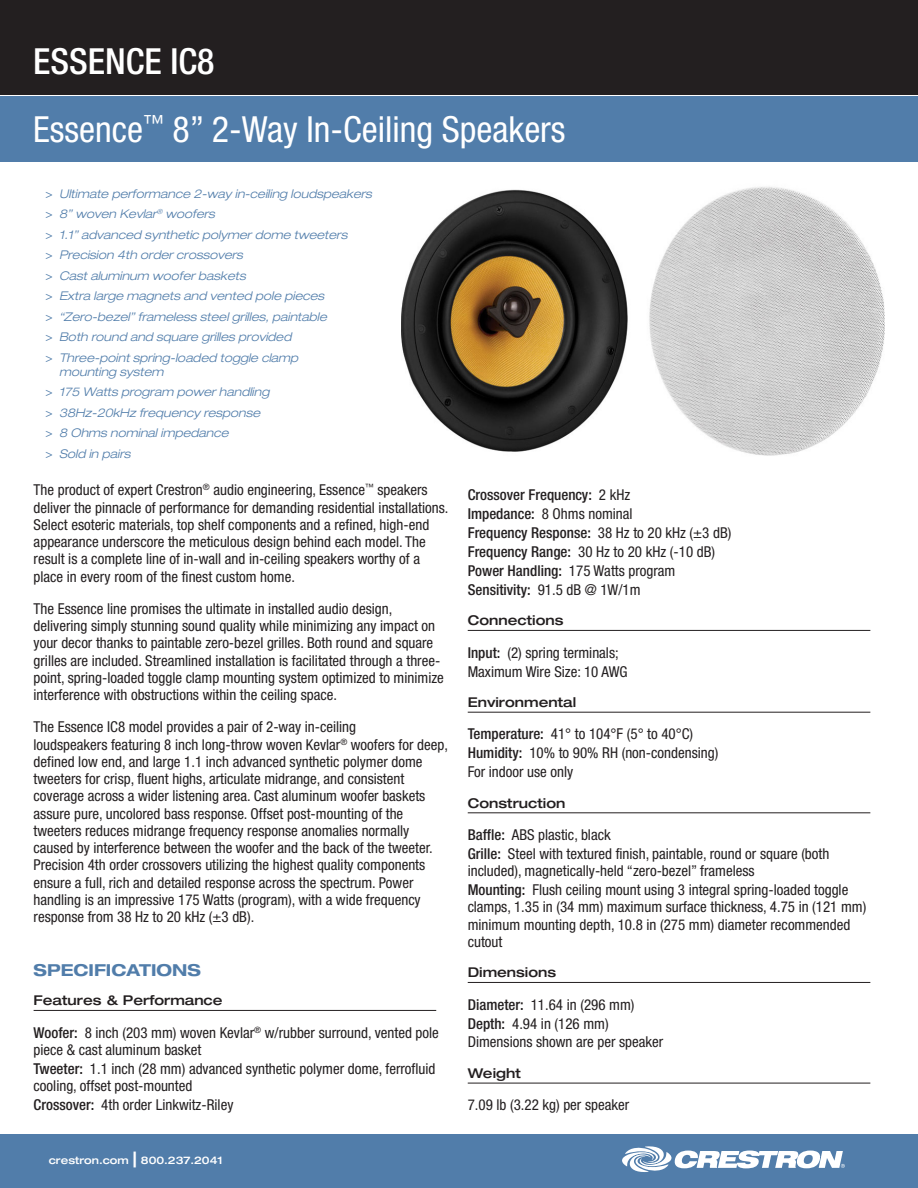
<style>
.page{position:relative;width:918px;height:1188px;background:#fff}
.page>*{position:absolute;margin:0;border:0;box-sizing:border-box;transform-origin:0 0}
.t1{font:condensed 36px "Helvetica Neue LT Std";color:#fff}
.t2{font:500 condensed 36px "Helvetica Neue LT Std";color:#fff}
.SPECIFICATIONS_title{font:700 expanded 16.5px "Helvetica Neue LT Std";color:#517daa}
.spec_description{font:condensed 15px/17.2px "Helvetica Neue LT Std";color:#231f20}
.spec_description-2{font:500 condensed 15px "Helvetica Neue LT Std";color:#231f20}
.spec_header{font:500 expanded 13.5px "Helvetica Neue LT Std";color:#231f20}
.key_features{font:italic 300 expanded 12px/13.8px "Helvetica Neue LT Std";color:#517daa}
.t3{font:500 expanded 10.5px "Helvetica Neue LT Std";color:#fff}
.s1{font-weight:400;font-style:normal;font-stretch:condensed}
.s2{font-weight:500}
.s3{font-size:21px}
.s4{font-weight:400}
</style>
<div class="page">
<div style="left:0;top:0;width:918px;height:94px;background:#231f20"></div>
<div style="left:0;top:96px;width:918px;height:65px;background:#517daa"></div>
<div style="left:0;top:1134px;width:918px;height:54px;background:#517daa"></div>
<svg style="left:622px;top:1146px;width:223px;height:26px"></svg>
<img style="left:402px;top:187px;width:483px;height:269px">
<hr style="left:34px;top:1010px;width:402px;height:1px;background:#231f20">
<hr style="left:468px;top:630px;width:402px;height:1px;background:#231f20">
<hr style="left:468px;top:712px;width:402px;height:1px;background:#231f20">
<hr style="left:468px;top:812px;width:402px;height:1px;background:#231f20">
<hr style="left:468px;top:982px;width:402px;height:1px;background:#231f20">
<hr style="left:468px;top:1083px;width:402px;height:1px;background:#231f20">
<p class="t2" style="left:33px;top:40px;width:183px">ESSENCE IC8</p>
<p class="t1" style="left:33px;top:108px;width:534px">Essence<sup>™</sup> 8” 2-Way In-Ceiling Speakers</p>
<p class="key_features" style="left:46px;top:187px;width:328px"><span class="s1">&gt;</span> Ultimate performance 2-way in-ceiling loudspeakers</p>
<p class="key_features" style="left:46px;top:207px;width:171px"><span class="s1">&gt;</span> 8” woven Kevlar<sup>®</sup> woofers</p>
<p class="key_features" style="left:46px;top:228px;width:303px"><span class="s1">&gt;</span> 1.1” advanced synthetic polymer dome tweeters</p>
<p class="key_features" style="left:46px;top:248px;width:199px"><span class="s1">&gt;</span> Precision 4th order crossovers</p>
<p class="key_features" style="left:46px;top:269px;width:202px"><span class="s1">&gt;</span> Cast aluminum woofer baskets</p>
<p class="key_features" style="left:46px;top:289px;width:280px"><span class="s1">&gt;</span> Extra large magnets and vented pole pieces</p>
<p class="key_features" style="left:46px;top:310px;width:283px"><span class="s1">&gt;</span> “Zero-bezel” frameless steel grilles, paintable</p>
<p class="key_features" style="left:46px;top:330px;width:247px"><span class="s1">&gt;</span> Both round and square grilles provided</p>
<p class="key_features" style="left:59px;top:351px;width:241px;text-indent:-14px"><span class="s1">&gt;</span> Three-point spring-loaded toggle clamp mounting system</p>
<p class="key_features" style="left:46px;top:385px;width:225px"><span class="s1">&gt;</span> 175 Watts program power handling</p>
<p class="key_features" style="left:46px;top:406px;width:216px"><span class="s1">&gt;</span> 38Hz-20kHz frequency response</p>
<p class="key_features" style="left:46px;top:426px;width:184px"><span class="s1">&gt;</span> 8 Ohms nominal impedance</p>
<p class="key_features" style="left:46px;top:447px;width:86px"><span class="s1">&gt;</span> Sold in pairs</p>
<p class="spec_description" style="left:34px;top:481px;width:416px">The product of expert Crestron<sup>®</sup> audio engineering, Essence<sup>™</sup> speakers deliver the pinnacle of performance for demanding residential installations.<br>Select esoteric materials, top shelf components and a refined, high-end appearance underscore the meticulous design behind each model. The result is a complete line of in-wall and in-ceiling speakers worthy of a place in every room of the finest custom home.</p>
<p class="spec_description" style="left:34px;top:600px;width:412px">The Essence line promises the ultimate in installed audio design, delivering simply stunning sound quality while minimizing any impact on your decor thanks to paintable zero-bezel grilles. Both round and square grilles are included. Streamlined installation is facilitated through a three&shy;point, spring-loaded toggle clamp mounting system optimized to minimize interference with obstructions within the ceiling space.</p>
<p class="spec_description" style="left:34px;top:718px;width:416px">The Essence IC8 model provides a pair of 2-way in-ceiling<br>loudspeakers featuring 8 inch long-throw woven Kevlar<sup>®</sup> woofers for deep, defined low end, and large 1.1 inch advanced synthetic polymer dome tweeters for crisp, fluent highs, articulate midrange, and consistent coverage across a wider listening area. Cast aluminum woofer baskets assure pure, uncolored bass response. Offset post-mounting of the tweeters reduces midrange frequency response anomalies normally caused by interference between the woofer and the back of the tweeter.<br>Precision 4th order crossovers utilizing the highest quality components ensure a full, rich and detailed response across the spectrum. Power handling is an impressive 175 Watts (program), with a wide frequency response from 38 Hz to 20 kHz (±3 dB).</p>
<p class="SPECIFICATIONS_title" style="left:34px;top:960px;width:169px">SPECIFICATIONS</p>
<p class="spec_header" style="left:34px;top:992px;width:191px">Features &amp; Performance</p>
<p class="spec_description" style="left:34px;top:1024px;width:407px"><span class="s2">Woofer:</span> 8 inch (203 mm) woven Kevlar<sup>®</sup> w/rubber surround, vented pole piece &amp; cast aluminum basket</p>
<p class="spec_description" style="left:34px;top:1060px;width:403px"><span class="s2">Tweeter:</span> 1.1 inch (28 mm) advanced synthetic polymer dome, ferrofluid cooling, offset post-mounted</p>
<p class="spec_description" style="left:34px;top:1096px;width:201px"><span class="s2">Crossover:</span> 4th order Linkwitz-Riley</p>
<p class="t3" style="left:49px;top:1153px;width:175px">crestron.com <span class="s3">|</span> 800.237.2041</p>
<p class="spec_description-2" style="left:468px;top:486px;width:164px">Crossover Frequency: <span class="s4">2 kHz</span></p>
<p class="spec_description" style="left:468px;top:505px;width:166px"><span class="s2">Impedance:</span> 8 Ohms nominal</p>
<p class="spec_description-2" style="left:468px;top:524px;width:265px">Frequency Response: <span class="s4">38 Hz to 20 kHz (±3 dB)</span></p>
<p class="spec_description" style="left:468px;top:543px;width:249px"><span class="s2">Frequency Range:</span> 30 Hz to 20 kHz (-10 dB)</p>
<p class="spec_description" style="left:468px;top:562px;width:209px"><span class="s2">Power Handling:</span> 175 Watts program</p>
<p class="spec_description-2" style="left:468px;top:581px;width:174px">Sensitivity: <span class="s4">91.5 dB @ 1W/1m</span></p>
<p class="spec_header" style="left:468px;top:612px;width:97px">Connections</p>
<p class="spec_description" style="left:468px;top:644px;width:153px"><span class="s2">Input:</span> (2) spring terminals;</p>
<p class="spec_description" style="left:468px;top:663px;width:161px">Maximum Wire Size: 10 AWG</p>
<p class="spec_header" style="left:468px;top:694px;width:110px">Environmental</p>
<p class="spec_description" style="left:468px;top:725px;width:227px"><span class="s2">Temperature:</span> 41° to 104°F (5° to 40°C)</p>
<p class="spec_description" style="left:468px;top:744px;width:252px"><span class="s2">Humidity:</span> 10% to 90% RH (non-condensing)</p>
<p class="spec_description" style="left:468px;top:763px;width:107px">For indoor use only</p>
<p class="spec_header" style="left:468px;top:795px;width:99px">Construction</p>
<p class="spec_description" style="left:468px;top:826px;width:145px"><span class="s2">Baffle:</span> ABS plastic, black</p>
<p class="spec_description" style="left:468px;top:845px;width:363px"><span class="s2">Grille:</span> Steel with textured finish, paintable, round or square (both included), magnetically-held “zero-bezel” frameless</p>
<p class="spec_description" style="left:468px;top:881px;width:400px"><span class="s2">Mounting:</span> Flush ceiling mount using 3 integral spring-loaded toggle clamps, 1.35 in (34 mm) maximum surface thickness, 4.75 in (121 mm) minimum mounting depth, 10.8 in (275 mm) diameter recommended cutout</p>
<p class="spec_header" style="left:468px;top:964px;width:90px">Dimensions</p>
<p class="spec_description" style="left:468px;top:996px;width:168px"><span class="s2">Diameter:</span> 11.64 in (296 mm)</p>
<p class="spec_description" style="left:468px;top:1015px;width:142px"><span class="s2">Depth:</span> 4.94 in (126 mm)</p>
<p class="spec_description" style="left:468px;top:1033px;width:197px">Dimensions shown are per speaker</p>
<p class="spec_header" style="left:468px;top:1065px;width:55px">Weight</p>
<p class="spec_description" style="left:468px;top:1096px;width:163px">7.09 lb (3.22 kg) per speaker</p>
</div>
